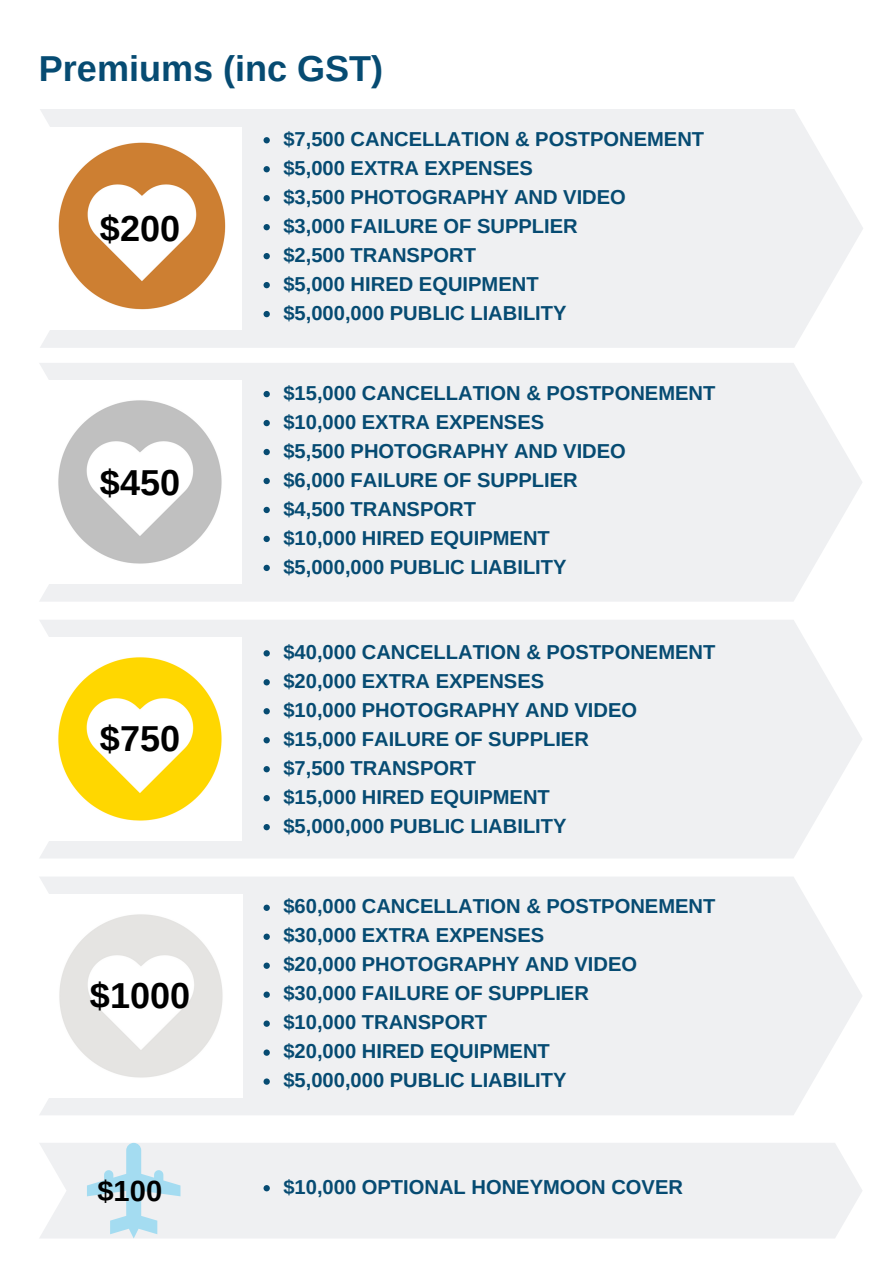
<style>
.page{position:relative;width:894px;height:1264px;background:#fff}
.page>*{position:absolute;margin:0;border:0;box-sizing:border-box;transform-origin:0 0}
.t1{font:700 36px "Arimo";color:#000}
.t2{font:700 36px "Arimo";color:#064b72}
.t3{font:700 29.1px "Arimo";color:#000}
.t4{font:700 20.1px/29px "Arimo";color:#064b72}
</style>
<div class="page">
<div style="left:40px;top:109px;width:823px;height:239px;background:#eff0f2"></div>
<div style="left:39px;top:363px;width:823px;height:238px;background:#eff0f2"></div>
<div style="left:40px;top:620px;width:822px;height:238px;background:#eff0f2"></div>
<div style="left:40px;top:877px;width:822px;height:238px;background:#eff0f2"></div>
<img style="left:40px;top:127px;width:201px;height:203px">
<img style="left:39px;top:381px;width:203px;height:202px">
<img style="left:40px;top:637px;width:202px;height:203px">
<img style="left:40px;top:894px;width:202px;height:203px">
<svg style="left:263px;top:137px;width:7px;height:6px"></svg>
<svg style="left:263px;top:166px;width:7px;height:6px"></svg>
<svg style="left:263px;top:195px;width:7px;height:6px"></svg>
<svg style="left:263px;top:224px;width:7px;height:6px"></svg>
<svg style="left:263px;top:253px;width:7px;height:6px"></svg>
<svg style="left:263px;top:282px;width:7px;height:6px"></svg>
<svg style="left:263px;top:311px;width:7px;height:6px"></svg>
<svg style="left:263px;top:391px;width:7px;height:6px"></svg>
<svg style="left:263px;top:420px;width:7px;height:6px"></svg>
<svg style="left:263px;top:449px;width:7px;height:6px"></svg>
<svg style="left:263px;top:478px;width:7px;height:6px"></svg>
<svg style="left:263px;top:507px;width:7px;height:6px"></svg>
<svg style="left:263px;top:536px;width:7px;height:6px"></svg>
<svg style="left:263px;top:564px;width:7px;height:7px"></svg>
<svg style="left:263px;top:650px;width:7px;height:6px"></svg>
<svg style="left:263px;top:679px;width:7px;height:6px"></svg>
<svg style="left:263px;top:708px;width:7px;height:6px"></svg>
<svg style="left:263px;top:737px;width:7px;height:6px"></svg>
<svg style="left:263px;top:766px;width:7px;height:6px"></svg>
<svg style="left:263px;top:795px;width:7px;height:6px"></svg>
<svg style="left:263px;top:824px;width:7px;height:6px"></svg>
<svg style="left:263px;top:904px;width:7px;height:6px"></svg>
<svg style="left:263px;top:933px;width:7px;height:6px"></svg>
<svg style="left:263px;top:962px;width:7px;height:6px"></svg>
<svg style="left:263px;top:991px;width:7px;height:6px"></svg>
<svg style="left:263px;top:1020px;width:7px;height:6px"></svg>
<svg style="left:263px;top:1049px;width:7px;height:6px"></svg>
<svg style="left:263px;top:1078px;width:7px;height:6px"></svg>
<div style="left:39px;top:1143px;width:823px;height:95px;background:#eff0f2"></div>
<svg style="left:87px;top:1142px;width:93px;height:96px"></svg>
<svg style="left:263px;top:1184px;width:7px;height:7px"></svg>
<h1 class="t2" style="left:39px;top:48px;width:346px">Premiums (inc GST)</h1>
<h1 class="t1" style="left:100px;top:208px;width:82px">$200</h1>
<h1 class="t1" style="left:100px;top:462px;width:82px">$450</h1>
<h1 class="t1" style="left:100px;top:718px;width:82px">$750</h1>
<h1 class="t1" style="left:90px;top:975px;width:102px">$1000</h1>
<p class="t4" style="left:283px;top:124px;width:422px">$7,500 CANCELLATION &amp; POSTPONEMENT $5,000 EXTRA EXPENSES<br>$3,500 PHOTOGRAPHY AND VIDEO<br>$3,000 FAILURE OF SUPPLIER<br>$2,500 TRANSPORT<br>$5,000 HIRED EQUIPMENT<br>$5,000,000 PUBLIC LIABILITY</p>
<p class="t4" style="left:283px;top:378px;width:433px">$15,000 CANCELLATION &amp; POSTPONEMENT $10,000 EXTRA EXPENSES<br>$5,500 PHOTOGRAPHY AND VIDEO<br>$6,000 FAILURE OF SUPPLIER<br>$4,500 TRANSPORT<br>$10,000 HIRED EQUIPMENT<br>$5,000,000 PUBLIC LIABILITY</p>
<p class="t4" style="left:283px;top:637px;width:433px">$40,000 CANCELLATION &amp; POSTPONEMENT $20,000 EXTRA EXPENSES<br>$10,000 PHOTOGRAPHY AND VIDEO<br>$15,000 FAILURE OF SUPPLIER<br>$7,500 TRANSPORT<br>$15,000 HIRED EQUIPMENT<br>$5,000,000 PUBLIC LIABILITY</p>
<p class="t4" style="left:283px;top:892px;width:433px">$60,000 CANCELLATION &amp; POSTPONEMENT $30,000 EXTRA EXPENSES<br>$20,000 PHOTOGRAPHY AND VIDEO<br>$30,000 FAILURE OF SUPPLIER<br>$10,000 TRANSPORT<br>$20,000 HIRED EQUIPMENT<br>$5,000,000 PUBLIC LIABILITY</p>
<h2 class="t3" style="left:97px;top:1174px;width:66px">$100</h2>
<p class="t4" style="left:283px;top:1172px;width:401px">$10,000 OPTIONAL HONEYMOON COVER</p>
</div>
